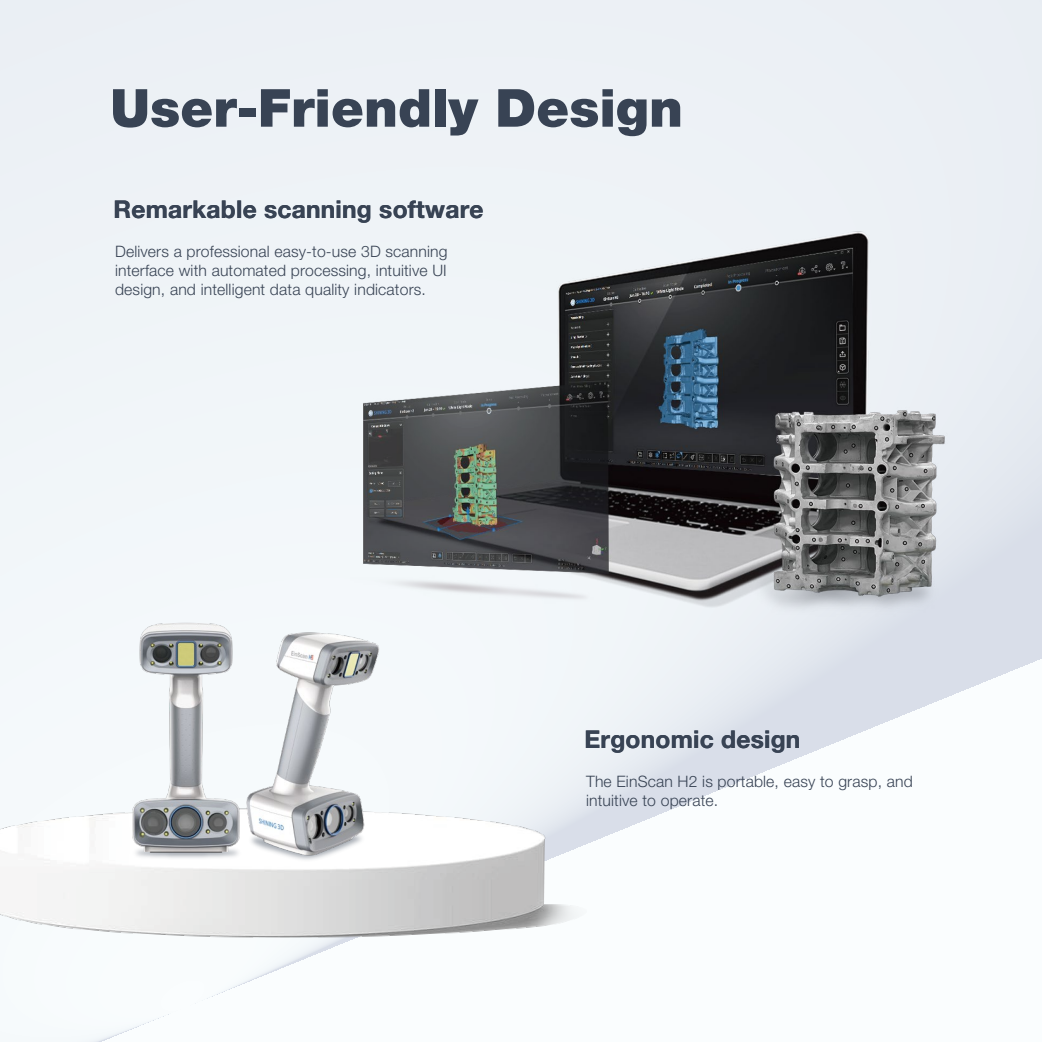
<style>
.page{position:relative;width:1042px;height:1042px;background:#eff4f7}
.page>*{position:absolute;margin:0;border:0;box-sizing:border-box;transform-origin:0 0}
.t1{font:900 52.5px "Helvetica Neue LT Pro";color:#384354}
.t2{font:700 24.5px "Helvetica Neue LT Pro";letter-spacing:.01em;color:#384354}
.t3{font:300 15.75px/18.9px "Helvetica Neue LT Pro";letter-spacing:.01em;color:#384354;text-align:justify}
</style>
<div class="page">
<img style="left:363px;top:231px;width:652px;height:459px">
<img style="left:0;top:808px;width:586px;height:129px">
<img style="left:73px;top:887px;width:116px;height:31px">
<img style="left:20px;top:623px;width:154px;height:264px">
<img style="left:189px;top:902px;width:235px;height:18px">
<img style="left:174px;top:587px;width:287px;height:315px">
<h1 class="t1" style="left:110px;top:76px;width:574px">User-Friendly Design</h1>
<h2 class="t2" style="left:113px;top:194px;width:371px">Remarkable scanning software</h2>
<p class="t3" style="left:115px;top:241px;width:334px">Delivers a professional easy-to-use 3D scanning interface with automated processing, intuitive UI design, and intelligent data quality indicators.</p>
<h2 class="t2" style="left:584px;top:724px;width:217px">Ergonomic design</h2>
<p class="t3" style="left:586px;top:771px;width:328px">The EinScan H2 is portable, easy to grasp, and intuitive to operate.</p>
</div>
